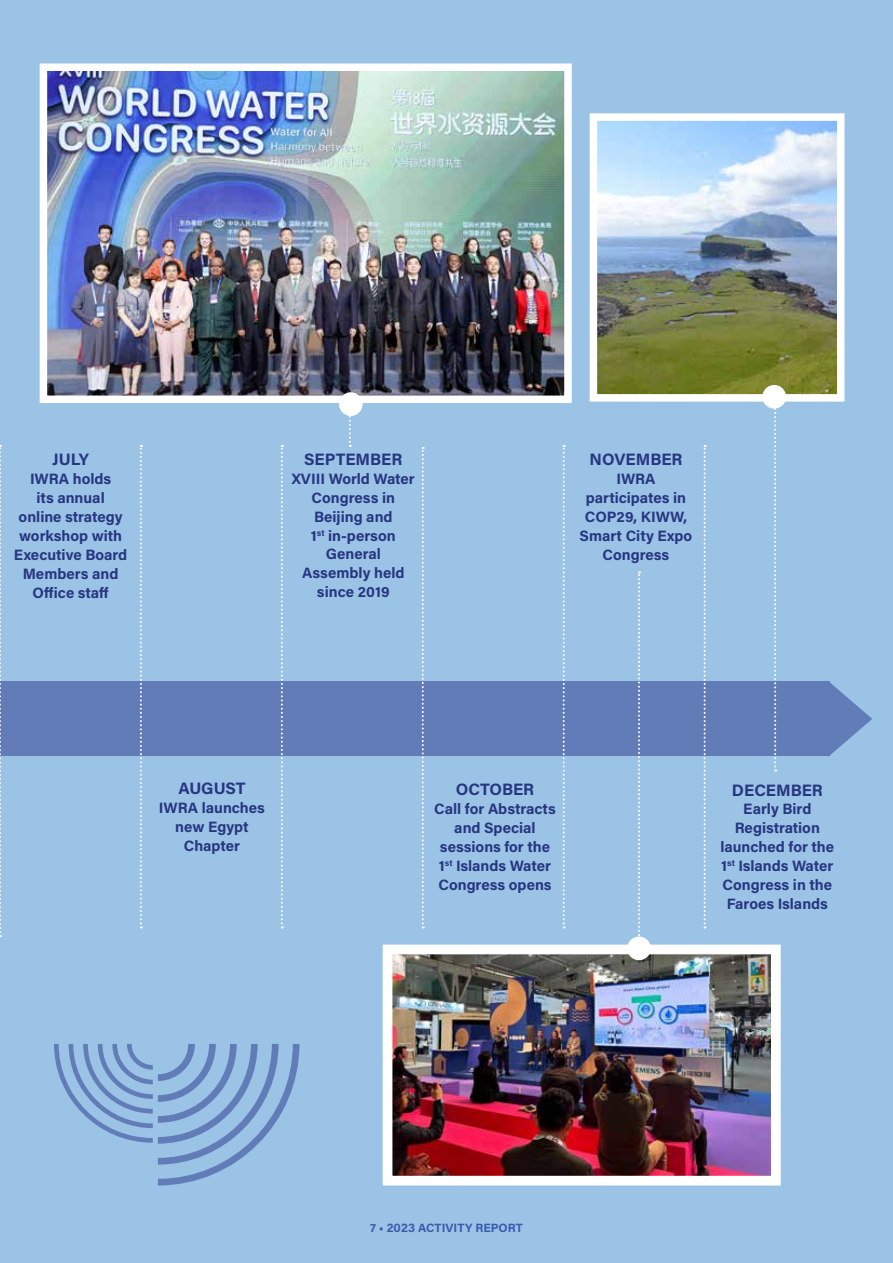
<style>
.page{position:relative;width:893px;height:1263px;background:#9bc3e6}
.page>*{position:absolute;margin:0;border:0;box-sizing:border-box;transform-origin:0 0}
.t1{font:700 16.5px "Acumin Pro";color:#273680}
.t2{font:700 15px/18.9px "Acumin Pro";color:#273680;text-align:center}
.t3{font:700 12px "Acumin Pro";color:#385cad}
</style>
<div class="page">
<img style="left:599px;top:122px;width:236px;height:271px">
<div style="left:590px;top:113px;width:254px;height:289px;border:8px solid #fff"></div>
<div style="left:0;top:682px;width:829px;height:74px;background:#627cb8"></div>
<svg style="left:828px;top:681px;width:44px;height:76px"></svg>
<svg style="left:0;top:445px;width:1px;height:492px"></svg>
<svg style="left:140px;top:445px;width:2px;height:483px"></svg>
<svg style="left:281px;top:445px;width:2px;height:483px"></svg>
<svg style="left:422px;top:447px;width:2px;height:481px"></svg>
<svg style="left:349px;top:416px;width:2px;height:31px"></svg>
<svg style="left:774px;top:409px;width:2px;height:362px"></svg>
<svg style="left:704px;top:445px;width:2px;height:483px"></svg>
<svg style="left:563px;top:445px;width:2px;height:483px"></svg>
<img style="left:49px;top:72px;width:514px;height:322px">
<div style="left:40px;top:63px;width:532px;height:340px;border:8px solid #fff"></div>
<div style="left:339px;top:392px;width:24px;height:24px;background:#fff;border-radius:50%"></div>
<img style="left:394px;top:955px;width:376px;height:219px">
<div style="left:383px;top:944px;width:398px;height:241px;border:10px solid #fff"></div>
<svg style="left:638px;top:571px;width:2px;height:365px"></svg>
<div style="left:627px;top:936px;width:24px;height:24px;background:#fff;border-radius:50%"></div>
<div style="left:762px;top:385px;width:24px;height:24px;background:#fff;border-radius:50%"></div>
<svg style="left:54px;top:1044px;width:245px;height:141px"></svg>
<p class="t1" style="left:52px;top:448px;width:38px">JULY</p>
<p class="t2" style="left:14px;top:469px;width:115px">IWRA holds<br>its annual online strategy workshop with<br>Executive Board<br>Members and<br>Office staff</p>
<p class="t1" style="left:304px;top:447px;width:100px">SEPTEMBER</p>
<p class="t2" style="left:292px;top:468px;width:125px">XVIII World Water<br>Congress in<br>Beijing and<br>1<sup>st</sup> in-person<br>General<br>Assembly held since 2019</p>
<p class="t1" style="left:590px;top:448px;width:94px">NOVEMBER</p>
<p class="t2" style="left:580px;top:469px;width:114px">IWRA participates in<br>COP29, KIWW,<br>Smart City Expo<br>Congress</p>
<p class="t1" style="left:178px;top:777px;width:69px">AUGUST</p>
<p class="t2" style="left:159px;top:798px;width:108px">IWRA launches new Egypt<br>Chapter</p>
<p class="t1" style="left:456px;top:778px;width:80px">OCTOBER</p>
<p class="t2" style="left:434px;top:799px;width:123px">Call for Abstracts and Special sessions for the<br>1<sup>st</sup> Islands Water<br>Congress opens</p>
<p class="t1" style="left:732px;top:778px;width:92px">DECEMBER</p>
<p class="t2" style="left:720px;top:799px;width:115px">Early Bird<br>Registration launched for the<br>1<sup>st</sup> Islands Water<br>Congress in the<br>Faroes Islands</p>
<p class="t3" style="left:370px;top:1219px;width:154px">7 • 2023 ACTIVITY REPORT</p>
</div>
